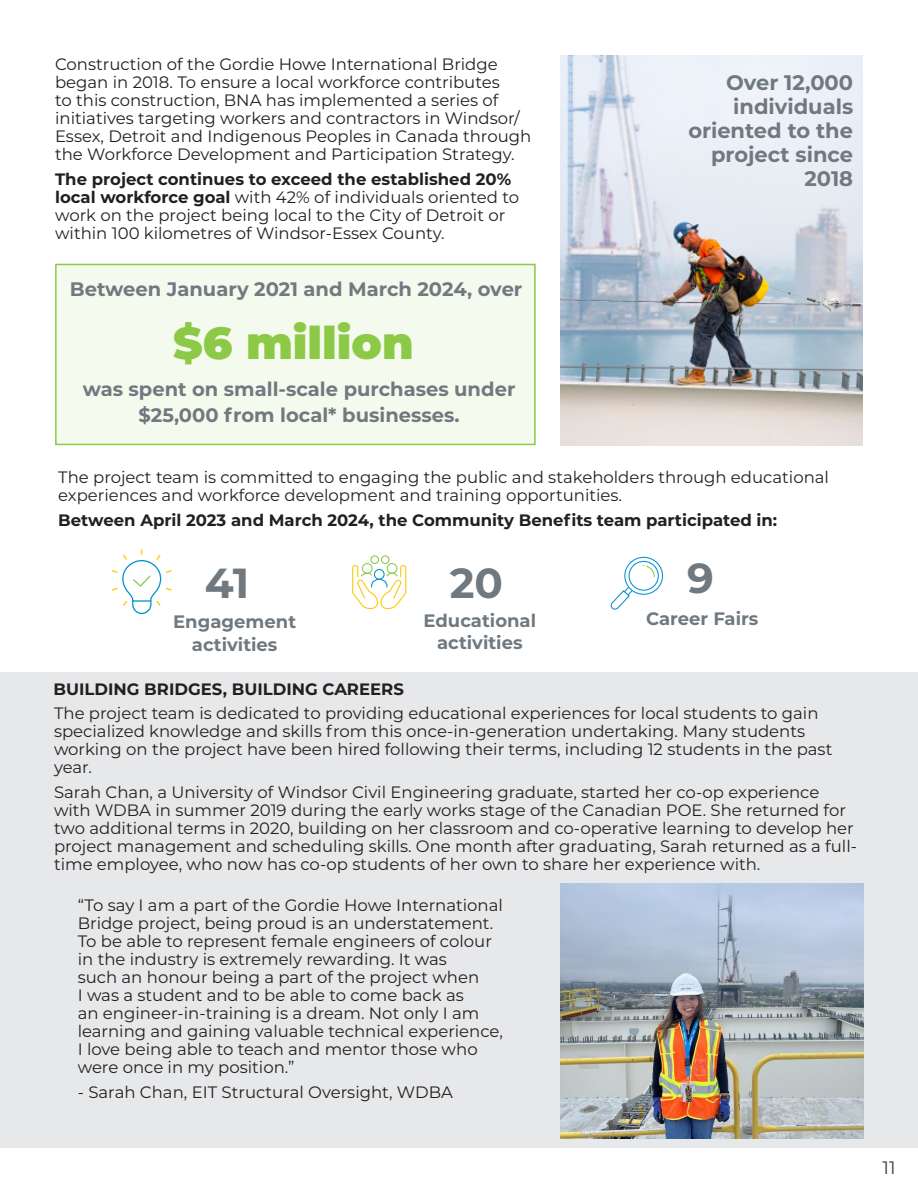
<style>
.page{position:relative;width:918px;height:1188px;background:#fff}
.page>*{position:absolute;margin:0;border:0;box-sizing:border-box;transform-origin:0 0}
.t1{font:900 45px "Montserrat";color:#8cc947}
.Normal_Paragraph{font:700 42px "Montserrat";color:#70797f}
.Normal_Paragraph-2{font:700 21px/24px "Montserrat";color:#70797f;text-align:right}
.Normal_Paragraph-3{font:700 19.5px/25.5px "Montserrat";color:#70797f;text-align:center}
.Normal_Paragraph-4{font:700 18px/22.5px "Montserrat";color:#70797f;text-align:center}
.t2{font:18px "Montserrat";color:#333f48}
.Normal_Paragraph-5{font:16.5px/18px "Montserrat";color:#231f20}
.Quote_Blue{font:16.5px/18px "Montserrat";color:#231f20}
.Normal_Paragraph-6{font:700 16.5px "Montserrat";color:#231f20}
.s1{font-weight:700}
</style>
<div class="page">
<div style="left:0;top:672px;width:918px;height:476px;background:#e7e8e9"></div>
<div style="left:55px;top:264px;width:481px;height:181px;background:#f4faed;border:2px solid #8cc947"></div>
<svg style="left:111px;top:550px;width:61px;height:65px"></svg>
<svg style="left:352px;top:565px;width:55px;height:44px"></svg>
<div style="left:374px;top:569px;width:11px;height:11px;border:1px solid #0091ce;border-radius:50%"></div>
<div style="left:387px;top:563px;width:10px;height:11px;border:1px solid #8cc947;border-radius:50%"></div>
<div style="left:362px;top:563px;width:11px;height:11px;border:1px solid #8cc947;border-radius:50%"></div>
<div style="left:370px;top:555px;width:9px;height:9px;border:1px solid #8cc947;border-radius:50%"></div>
<div style="left:381px;top:555px;width:9px;height:9px;border:1px solid #8cc947;border-radius:50%"></div>
<svg style="left:610px;top:586px;width:24px;height:24px"></svg>
<div style="left:624px;top:557px;width:39px;height:38px;border:1px solid #0091ce;border-radius:50%"></div>
<div style="left:629px;top:561px;width:30px;height:30px;border:1px solid #0091ce;border-radius:50%"></div>
<svg style="left:643px;top:565px;width:12px;height:12px"></svg>
<img style="left:561px;top:55px;width:302px;height:390px">
<img style="left:561px;top:884px;width:303px;height:254px">
<p class="Normal_Paragraph-5" style="left:55px;top:55px;width:478px">Construction of the Gordie Howe International Bridge began in 2018. To ensure a local workforce contributes<br>to this construction, BNA has implemented a series of initiatives targeting workers and contractors in Windsor/ Essex, Detroit and Indigenous Peoples in Canada through the Workforce Development and Participation Strategy.</p>
<p class="Normal_Paragraph-5" style="left:55px;top:169px;width:466px"><span class="s1">The project continues to exceed the established 20% local workforce goal</span> with 42% of individuals oriented to work on the project being local to the City of Detroit or within 100 kilometres of Windsor-Essex County.</p>
<p class="Normal_Paragraph-3" style="left:70px;top:276px;width:454px">Between January 2021 and March 2024, over</p>
<p class="t1" style="left:173px;top:309px;width:242px">$6 million</p>
<p class="Normal_Paragraph-3" style="left:83px;top:376px;width:434px">was spent on small-scale purchases under $25,000 from local* businesses.</p>
<p class="Normal_Paragraph-2" style="left:688px;top:69px;width:166px">Over 12,000 individuals oriented to the project since<br>2018</p>
<p class="Normal_Paragraph-5" style="left:58px;top:467px;width:772px">The project team is committed to engaging the public and stakeholders through educational experiences and workforce development and training opportunities.</p>
<p class="Normal_Paragraph-6" style="left:58px;top:508px;width:721px">Between April 2023 and March 2024, the Community Benefits team participated in:</p>
<p class="Normal_Paragraph" style="left:205px;top:553px;width:46px">41</p>
<p class="Normal_Paragraph" style="left:450px;top:552px;width:55px">20</p>
<p class="Normal_Paragraph" style="left:687px;top:548px;width:28px">9</p>
<p class="Normal_Paragraph-4" style="left:173px;top:610px;width:125px">Engagement activities</p>
<p class="Normal_Paragraph-4" style="left:424px;top:608px;width:114px">Educational</p>
<p class="Normal_Paragraph-4" style="left:646px;top:606px;width:114px">Career Fairs</p>
<p class="Normal_Paragraph-4" style="left:437px;top:631px;width:87px">activities</p>
<p class="Normal_Paragraph-6" style="left:54px;top:678px;width:352px">BUILDING BRIDGES, BUILDING CAREERS</p>
<p class="Normal_Paragraph-5" style="left:54px;top:704px;width:780px">The project team is dedicated to providing educational experiences for local students to gain specialized knowledge and skills from this once-in-generation undertaking. Many students working on the project have been hired following their terms, including 12 students in the past year.</p>
<p class="Normal_Paragraph-5" style="left:54px;top:782px;width:805px">Sarah Chan, a University of Windsor Civil Engineering graduate, started her co-op experience with WDBA in summer 2019 during the early works stage of the Canadian POE. She returned for two additional terms in 2020, building on her classroom and co-operative learning to develop her project management and scheduling skills. One month after graduating, Sarah returned as a full&shy;time employee, who now has co-op students of her own to share her experience with.</p>
<p class="Quote_Blue" style="left:78px;top:895px;width:427px">“To say I am a part of the Gordie Howe International Bridge project, being proud is an understatement.<br>To be able to represent female engineers of colour in the industry is extremely rewarding. It was<br>such an honour being a part of the project when<br>I was a student and to be able to come back as<br>an engineer-in-training is a dream. Not only I am learning and gaining valuable technical experience, I love being able to teach and mentor those who were once in my position.”</p>
<p class="Normal_Paragraph-5" style="left:78px;top:1082px;width:377px">- Sarah Chan, EIT Structural Oversight, WDBA</p>
<p class="t2" style="left:883px;top:1155px;width:14px">11</p>
</div>
